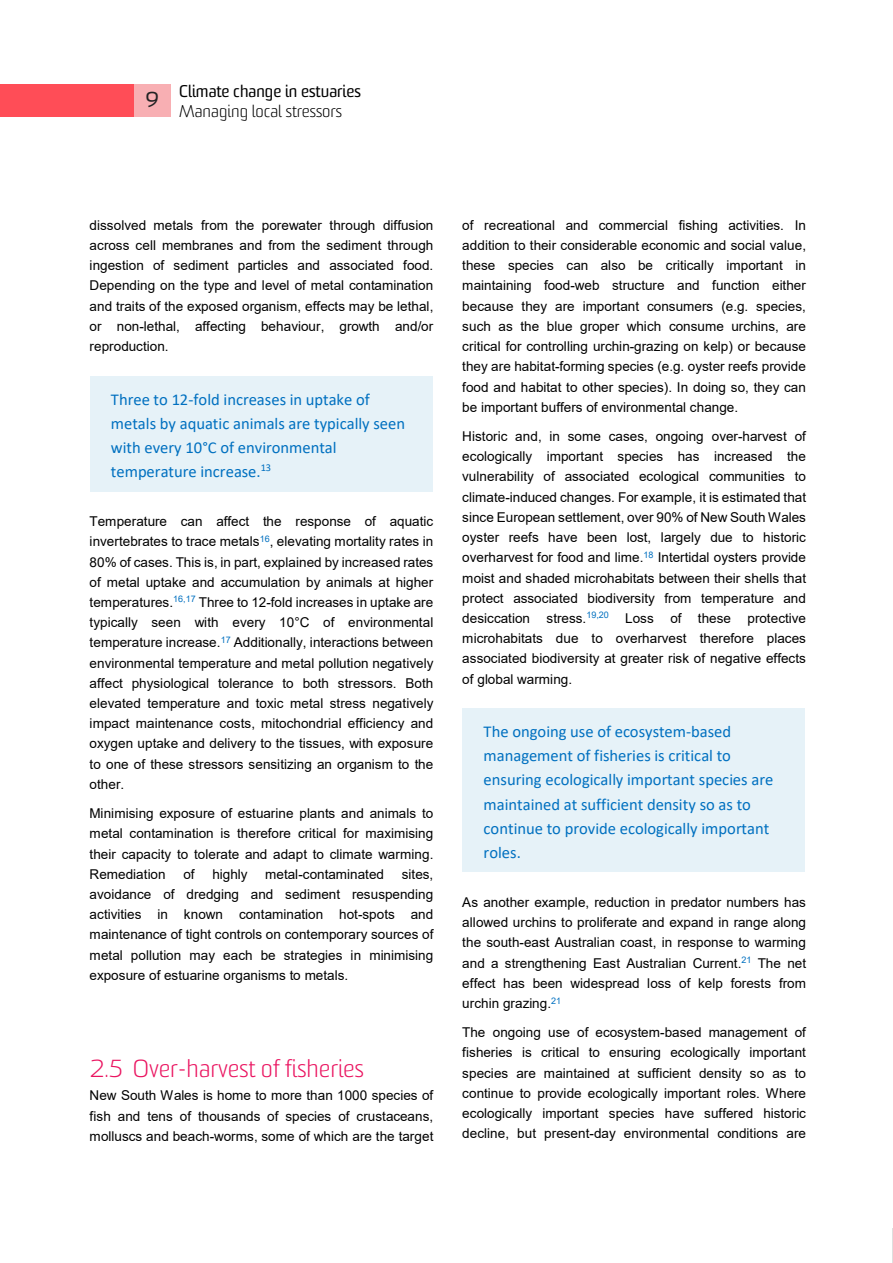
<style>
.page{position:relative;width:893px;height:1263px;background:#fff}
.page>*{position:absolute;margin:0;border:0;box-sizing:border-box;transform-origin:0 0}
.t1{font:300 24px "Sommet";color:#ea1460}
.t2{font:21px "Sommet";color:#222223}
.t3{font:16.65px/24.3px "Calibri";color:#0070c0}
.t4{font:16.5px "Sommet";color:#000}
.t5{font:300 16.5px "Sommet";color:#000}
.t6{font:13.5px/20.2px "Arial";letter-spacing:.005em;color:#000;text-align:justify}
</style>
<div class="page">
<div style="left:90px;top:376px;width:343px;height:116px;background:#e6f2f8"></div>
<div style="left:462px;top:708px;width:343px;height:164px;background:#e6f2f8"></div>
<hr style="left:892px;top:1229px;width:1px;height:34px;background:#cbcbcb">
<div style="left:0;top:84px;width:171px;height:33px;background:#ff4d57"></div>
<div style="left:134px;top:84px;width:37px;height:33px;background:#f8afb3"></div>
<h2 class="t2" style="left:146px;top:87px;width:15px">9</h2>
<p class="t4" style="left:179px;top:81px;width:183px">Climate change in estuaries</p>
<p class="t5" style="left:179px;top:101px;width:164px">Managing local stressors</p>
<p class="t6" style="left:90px;top:215px;width:345px">dissolved metals from the porewater through diffusion across cell membranes and from the sediment through ingestion of sediment particles and associated food.<br>Depending on the type and level of metal contamination and traits of the exposed organism, effects may be lethal, or non-lethal, affecting behaviour, growth and/or reproduction.</p>
<p class="t3" style="left:111px;top:387px;width:296px">Three to 12-fold increases in uptake of metals by aquatic animals are typically seen with every 10°C of environmental temperature increase.<sup>13</sup></p>
<p class="t6" style="left:90px;top:511px;width:345px">Temperature can affect the response of aquatic invertebrates to trace metals<sup>16</sup>, elevating mortality rates in 80% of cases. This is, in part, explained by increased rates of metal uptake and accumulation by animals at higher temperatures.<sup>16,17</sup> Three to 12-fold increases in uptake are typically seen with every 10°C of environmental temperature increase.<sup>17</sup> Additionally, interactions between environmental temperature and metal pollution negatively affect physiological tolerance to both stressors. Both elevated temperature and toxic metal stress negatively impact maintenance costs, mitochondrial efficiency and oxygen uptake and delivery to the tissues, with exposure to one of these stressors sensitizing an organism to the other.</p>
<p class="t6" style="left:90px;top:803px;width:345px">Minimising exposure of estuarine plants and animals to metal contamination is therefore critical for maximising their capacity to tolerate and adapt to climate warming.<br>Remediation</p>
<p class="t6" style="left:183px;top:864px;width:13px">of</p>
<p class="t6" style="left:212px;top:864px;width:37px">highly</p>
<p class="t6" style="left:265px;top:864px;width:120px">metal-contaminated</p>
<p class="t6" style="left:90px;top:864px;width:345px;text-indent:312px">sites, avoidance of dredging and sediment resuspending activities in known contamination hot-spots and maintenance of tight controls on contemporary sources of metal pollution may each be strategies in minimising exposure of estuarine organisms to metals.</p>
<h1 class="t1" style="left:90px;top:1054px;width:276px">2.5 Over-harvest of fisheries</h1>
<p class="t6" style="left:90px;top:1085px;width:345px">New South Wales is home to more than 1000 species of fish and tens of thousands of species of crustaceans, molluscs and beach-worms, some of which are the target</p>
<p class="t6" style="left:462px;top:215px;width:345px">of recreational and commercial fishing activities. In addition to their considerable economic and social value, these species can also be critically important in maintaining food-web structure and function either because they are important consumers (e.g. species, such as the blue groper which consume urchins, are critical for controlling urchin-grazing on kelp) or because they are habitat-forming species (e.g. oyster reefs provide food and habitat to other species). In doing so, they can be important buffers of environmental change.</p>
<p class="t6" style="left:462px;top:426px;width:345px">Historic and, in some cases, ongoing over-harvest of ecologically important species has increased the vulnerability of associated ecological communities to climate-induced changes. For example, it is estimated that since European settlement, over 90% of New South Wales oyster reefs have been lost, largely due to historic overharvest for food and lime.<sup>18</sup> Intertidal oysters provide moist and shaded microhabitats between their shells that protect associated biodiversity from temperature and desiccation stress.<sup>19,20</sup> Loss of these protective microhabitats due to overharvest therefore places associated biodiversity at greater risk of negative effects of global warming.</p>
<p class="t3" style="left:484px;top:719px;width:291px">The ongoing use of ecosystem-based management of fisheries is critical to ensuring ecologically important species are maintained at sufficient density so as to continue to provide ecologically important roles.</p>
<p class="t6" style="left:462px;top:892px;width:345px">As another example, reduction in predator numbers has allowed urchins to proliferate and expand in range along the south-east Australian coast, in response to warming and a strengthening East Australian Current.<sup>21</sup> The net effect has been widespread loss of kelp forests from urchin grazing.<sup>21</sup></p>
<p class="t6" style="left:462px;top:1022px;width:345px">The ongoing use of ecosystem-based management of fisheries is critical to ensuring ecologically important species are maintained at sufficient density so as to continue to provide ecologically important roles. Where ecologically important species have suffered historic decline, but present-day environmental conditions are</p>
</div>
